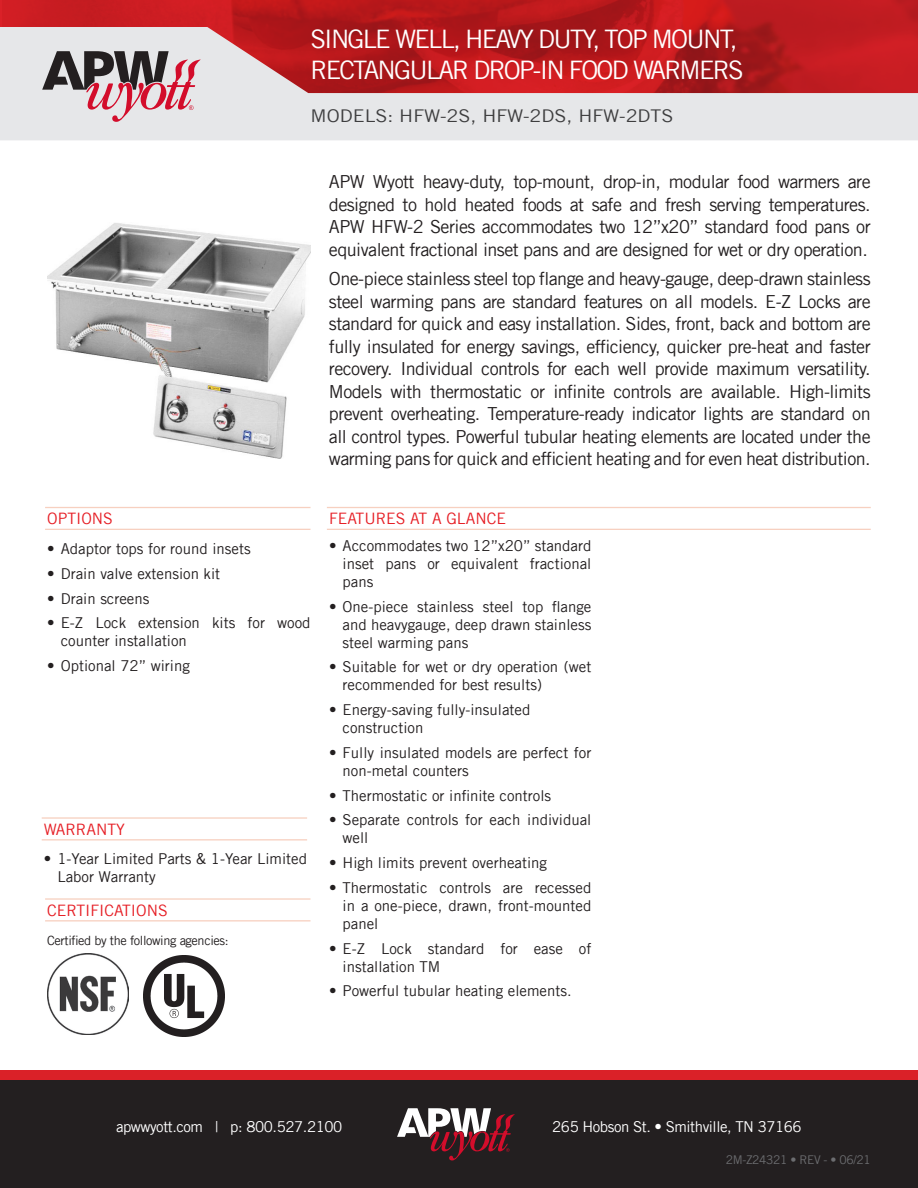
<style>
.page{position:relative;width:918px;height:1188px;background:#fff}
.page>*{position:absolute;margin:0;border:0;box-sizing:border-box;transform-origin:0 0}
.Product_Name{font:25.5px/30.6px "Trade Gothic LT";letter-spacing:-.07em;color:#fff}
.Body_copy{font:18px/22.5px "Trade Gothic LT";letter-spacing:-.03em;color:#231f20;text-align:justify}
.Model_Number{font:17.55px "Trade Gothic LT";color:#3e3e3f;scale:1.11 1}
.Sub_Head_With_Lines{font:15.75px "Trade Gothic LT";color:#e61e25}
.t1{font:15px/18px "Trade Gothic LT";color:#231f20}
.t2{font:15px "Trade Gothic LT";letter-spacing:-.03em;color:#fff}
.Specification_Copy{font:12.75px "Trade Gothic LT";letter-spacing:-.03em;color:#231f20}
.t3{font:12px "Trade Gothic LT";letter-spacing:-.03em;color:#6c6d70}
</style>
<div class="page">
<div style="left:0;top:1070px;width:918px;height:76px;background:#da2128"></div>
<div style="left:0;top:1080px;width:918px;height:108px;background:#231f20"></div>
<svg style="left:397px;top:1108px;width:118px;height:52px"></svg>
<hr style="left:327px;top:507px;width:544px;height:1px;background:#f7d0c0">
<hr style="left:327px;top:529px;width:544px;height:1px;background:#f7d0c0">
<hr style="left:45px;top:507px;width:266px;height:1px;background:#f7d0c0">
<hr style="left:45px;top:529px;width:266px;height:1px;background:#f7d0c0">
<hr style="left:42px;top:817px;width:265px;height:2px;background:#f7d0c0">
<hr style="left:42px;top:839px;width:265px;height:1px;background:#f7d0c0">
<hr style="left:45px;top:898px;width:266px;height:2px;background:#f7d0c0">
<hr style="left:45px;top:920px;width:266px;height:1px;background:#f7d0c0">
<img style="left:2px;top:0;width:916px;height:27px">
<svg style="left:0;top:27px;width:918px;height:113px;background:#cf8689"></svg>
<svg style="left:42px;top:51px;width:159px;height:71px;background:#b59ba0"></svg>
<img style="left:144px;top:955px;width:81px;height:81px">
<img style="left:47px;top:223px;width:263px;height:236px">
<img style="left:47px;top:953px;width:82px;height:82px">
<p class="Product_Name" style="left:310px;top:24px;width:435px">SINGLE WELL, HEAVY DUTY, TOP MOUNT,<br>RECTANGULAR DROP-IN FOOD WARMERS</p>
<p class="Model_Number" style="left:310px;top:105px;width:328px">MODELS: HFW-2S, HFW-2DS, HFW-2DTS</p>
<p class="Body_copy" style="left:329px;top:171px;width:543px">APW Wyott heavy-duty, top-mount, drop-in, modular food warmers are designed to hold heated foods at safe and fresh serving temperatures.<br>APW HFW-2 Series accommodates two 12”x20” standard food pans or equivalent fractional inset pans and are designed for wet or dry operation.</p>
<p class="Body_copy" style="left:329px;top:267px;width:543px">One-piece stainless steel top flange and heavy-gauge, deep-drawn stainless steel warming pans are standard features on all models. E-Z Locks are standard for quick and easy installation. Sides, front, back and bottom are fully insulated for energy savings, efficiency, quicker pre-heat and faster recovery. Individual controls for each well provide maximum versatility.<br>Models with thermostatic or infinite controls are available. High-limits prevent overheating. Temperature-ready indicator lights are standard on all control types. Powerful tubular heating elements are located under the warming pans for quick and efficient heating and for even heat distribution.</p>
<p class="Sub_Head_With_Lines" style="left:47px;top:509px;width:67px">OPTIONS</p>
<p class="Sub_Head_With_Lines" style="left:329px;top:509px;width:178px">FEATURES AT A GLANCE</p>
<p class="t1" style="left:47px;top:540px;width:205px">• Adaptor tops for round insets</p>
<p class="t1" style="left:47px;top:564px;width:175px">• Drain valve extension kit</p>
<p class="t1" style="left:47px;top:589px;width:104px">• Drain screens</p>
<p class="t1" style="left:61px;top:614px;width:251px;text-indent:-14px">• E-Z Lock extension kits for wood counter installation</p>
<p class="t1" style="left:47px;top:657px;width:144px">• Optional 72” wiring</p>
<p class="Sub_Head_With_Lines" style="left:44px;top:820px;width:83px">WARRANTY</p>
<p class="t1" style="left:57px;top:849px;width:251px;text-indent:-14px">• 1-Year Limited Parts &amp; 1-Year Limited<br>Labor Warranty</p>
<p class="Sub_Head_With_Lines" style="left:47px;top:901px;width:122px">CERTIFICATIONS</p>
<p class="Specification_Copy" style="left:47px;top:932px;width:183px">Certified by the following agencies:</p>
<p class="t1" style="left:343px;top:536px;width:250px;text-align:justify;text-indent:-14px">• Accommodates two 12”x20” standard inset pans or equivalent fractional pans</p>
<p class="t1" style="left:343px;top:597px;width:250px;text-align:justify;text-indent:-14px">• One-piece stainless steel top flange and heavygauge, deep drawn stainless steel warming pans</p>
<p class="t1" style="left:343px;top:658px;width:250px;text-indent:-14px">• Suitable for wet or dry operation (wet recommended for best results)</p>
<p class="t1" style="left:343px;top:701px;width:189px;text-indent:-14px">• Energy-saving fully-insulated construction</p>
<p class="t1" style="left:343px;top:743px;width:250px;text-indent:-14px">• Fully insulated models are perfect for non-metal counters</p>
<p class="t1" style="left:329px;top:786px;width:224px">• Thermostatic or infinite controls</p>
<p class="t1" style="left:343px;top:811px;width:250px;text-indent:-14px">• Separate controls for each individual well</p>
<p class="t1" style="left:329px;top:854px;width:220px">• High limits prevent overheating</p>
<p class="t1" style="left:343px;top:878px;width:250px;text-align:justify;text-indent:-14px">• Thermostatic controls are recessed in a one-piece, drawn, front-mounted panel</p>
<p class="t1" style="left:343px;top:939px;width:250px;text-indent:-14px">• E-Z Lock standard for ease of installation TM</p>
<p class="t1" style="left:329px;top:982px;width:244px">• Powerful tubular heating elements.</p>
<p class="t2" style="left:116px;top:1117px;width:228px">apwwyott.com | p: 800.527.2100</p>
<p class="t2" style="left:552px;top:1117px;width:251px">265 Hobson St. • Smithville, TN 37166</p>
<p class="t3" style="left:726px;top:1153px;width:146px">2M-Z24321 • REV - • 06/21</p>
</div>
